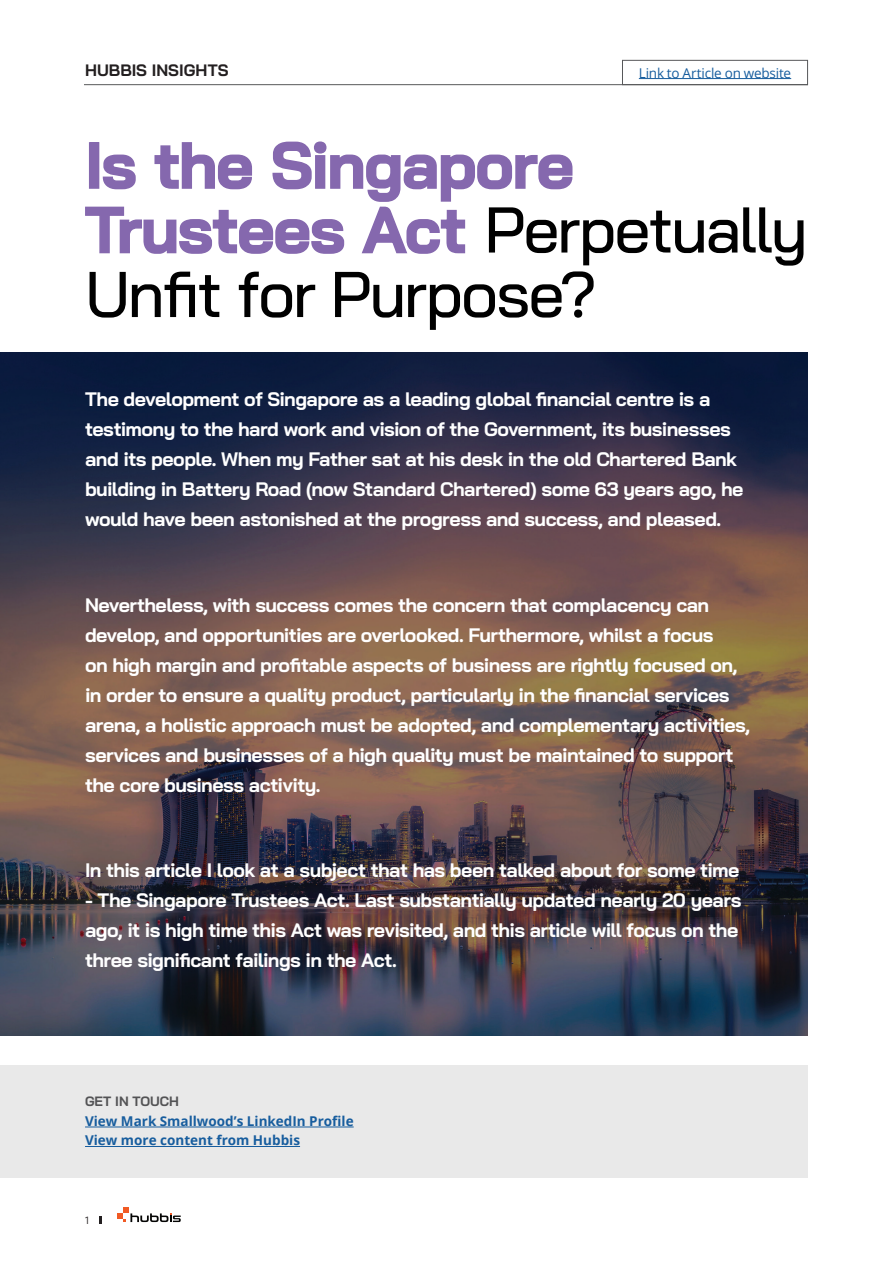
<style>
.page{position:relative;width:893px;height:1263px;background:#fff}
.page>*{position:absolute;margin:0;border:0;box-sizing:border-box;transform-origin:0 0}
.t1{font:500 64.5px/64.5px "Bai Jamjuree";letter-spacing:-.035em;color:#000}
.t2{font:700 19.5px/30px "Bai Jamjuree";letter-spacing:-.03em;color:#fff}
.t3{font:700 16.5px "Bai Jamjuree";color:#231f20}
.t4{font:700 13.5px/19.5px "Open Sans";color:#175d9e}
.t5{font:13.5px "Open Sans";letter-spacing:-.015em;color:#175d9e}
.t6{font:700 13.5px "Bai Jamjuree";color:#535355}
.t7{font:10.5px "Bai Jamjuree";color:#231f20}
.s1{font-weight:700;color:#8568ae}
</style>
<div class="page">
<svg style="left:117px;top:1207px;width:64px;height:15px"></svg>
<svg style="left:100px;top:1216px;width:2px;height:8px"></svg>
<div style="left:622px;top:60px;width:186px;height:25px;border:1px solid #57585a"></div>
<img style="left:0;top:353px;width:808px;height:683px">
<hr style="left:639px;top:78px;width:152px;height:1px;background:#175d9e">
<div style="left:0;top:1065px;width:808px;height:113px;background:#e9e9e9"></div>
<hr style="left:85px;top:1127px;width:269px;height:1px;background:#175d9e">
<hr style="left:85px;top:1146px;width:215px;height:1px;background:#175d9e">
<hr style="left:84px;top:84px;width:724px;height:1px;background:#57585a">
<p class="t3" style="left:85px;top:60px;width:145px">HUBBIS INSIGHTS</p>
<p class="t5" style="left:639px;top:63px;width:154px">Link to Article on website</p>
<h1 class="t1" style="left:85px;top:134px;width:724px"><span class="s1">Is the Singapore<br>Trustees Act</span> Perpetually<br>Unfit for Purpose?</h1>
<p class="t2" style="left:85px;top:385px;width:660px">The development of Singapore as a leading global financial centre is a testimony to the hard work and vision of the Government, its businesses and its people. When my Father sat at his desk in the old Chartered Bank building in Battery Road (now Standard Chartered) some 63 years ago, he would have been astonished at the progress and success, and pleased.</p>
<p class="t2" style="left:85px;top:590px;width:667px">Nevertheless, with success comes the concern that complacency can develop, and opportunities are overlooked. Furthermore, whilst a focus<br>on high margin and profitable aspects of business are rightly focused on, in order to ensure a quality product, particularly in the financial services arena, a holistic approach must be adopted, and complementary activities, services and businesses of a high quality must be maintained to support the core business activity.</p>
<p class="t2" style="left:85px;top:855px;width:656px">In this article I look at a subject that has been talked about for some time</p>
<p class="t2" style="left:85px;top:885px;width:658px">- The Singapore Trustees Act. Last substantially updated nearly 20 years ago, it is high time this Act was revisited, and this article will focus on the three significant failings in the Act.</p>
<p class="t6" style="left:85px;top:1094px;width:95px">GET IN TOUCH</p>
<p class="t4" style="left:85px;top:1111px;width:270px">View Mark Smallwood’s LinkedIn Profile<br>View more content from Hubbis</p>
<p class="t7" style="left:85px;top:1211px;width:5px">1</p>
</div>
